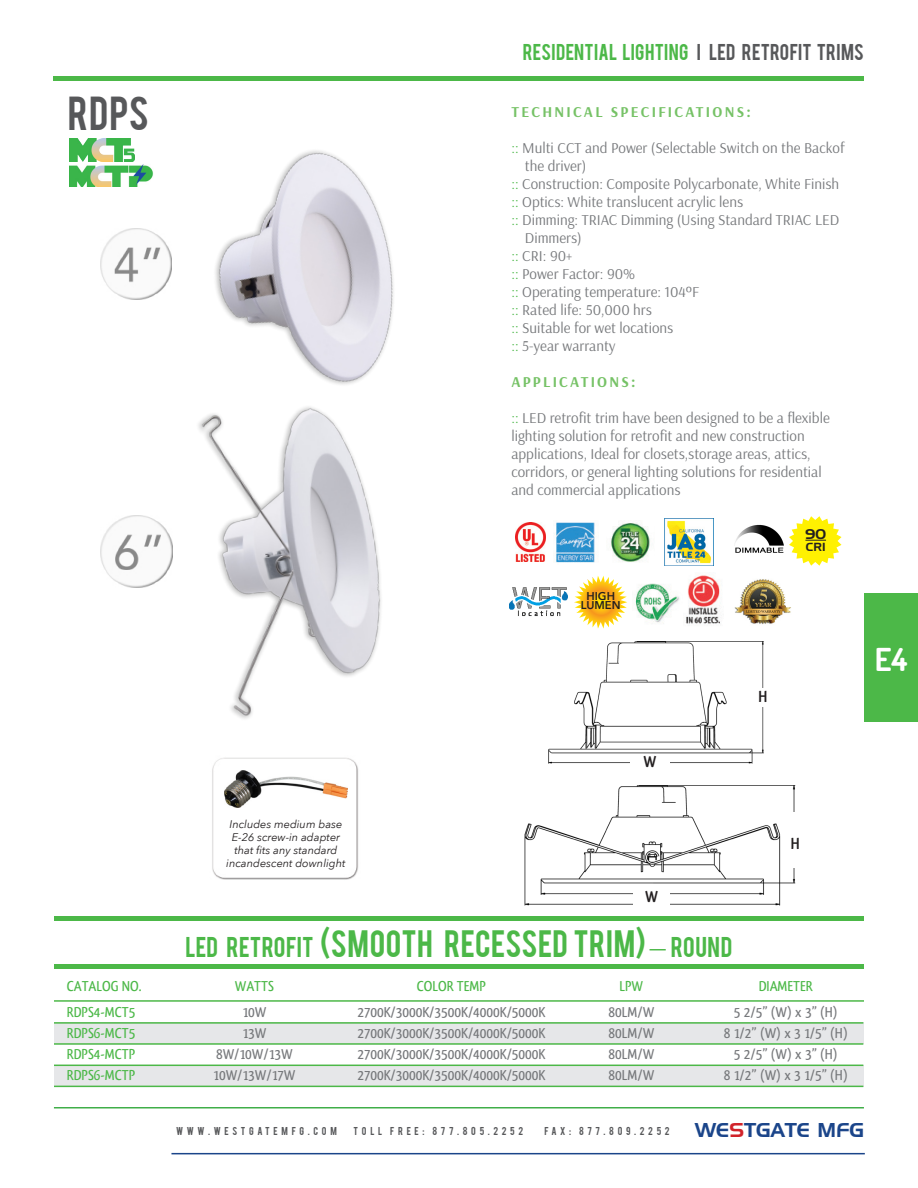
<style>
.page{position:relative;width:918px;height:1188px;background:#fff}
.page>*{position:absolute;margin:0;border:0;box-sizing:border-box;transform-origin:0 0}
.t1{font:37.5px "Bebas";color:#57585a}
.t2{font:700 31.5px "Dosis";color:#fff}
.t3{font:30px "Bebas";letter-spacing:.02em;color:#4cb848}
.t4{font:19.5px "Handel Gothic";color:#1b458a}
.t5{font:18px "Bebas";letter-spacing:.02em;color:#4cb848}
.Qlassick_bold_10pt{font:700 16.65px "Qlassik";color:#231f20}
.bullet-conent{font:15px/18px "Arsenal";color:#76787b}
.qlassik_med{font:500 15px "Qlassik";color:#76787b}
.green_glassik_med{font:500 15px "Qlassik";color:#4cb848}
.bullet-conent-2{font:700 15px "Arsenal";letter-spacing:.15em;color:#76c266}
.t6{font:13.8px "Handel Gothic";color:#231f20}
.t7{font:11.4px "Handel Gothic";color:#231f20}
.t8{font:600 11.25px "Avenir Next";color:#231f20}
.t9{font:italic 11.1px/13.2px "Avenir Next";color:#231f20;text-align:center}
.t10{font:9px "Bebas";letter-spacing:.4em;color:#57585a}
.s1{color:#57585a}
.s2{color:#4cb848}
.s3{font-size:22.5px}
.s4{font-family:"Avenir Next"}
.s5{color:#d1232a}
</style>
<div class="page">
<img style="left:69px;top:138px;width:65px;height:23px">
<img style="left:69px;top:164px;width:84px;height:22px">
<img style="left:549px;top:642px;width:215px;height:122px">
<div style="left:749px;top:689px;width:28px;height:18px;background:#fff"></div>
<div style="left:630px;top:755px;width:40px;height:18px;background:#fff"></div>
<div style="left:54px;top:1023px;width:810px;height:21px;background:#e6e7e9"></div>
<div style="left:54px;top:1065px;width:810px;height:21px;background:#e6e7e9"></div>
<hr style="left:54px;top:1000px;width:810px;height:2px;background:#4cb848">
<hr style="left:54px;top:1043px;width:809px;height:2px;background:#4cb848">
<hr style="left:54px;top:1086px;width:809px;height:1px;background:#4cb848">
<hr style="left:54px;top:1022px;width:809px;height:2px;background:#4cb848">
<hr style="left:54px;top:1065px;width:809px;height:1px;background:#4cb848">
<div style="left:54px;top:964px;width:810px;height:5px;background:#4cb848"></div>
<div style="left:54px;top:916px;width:810px;height:5px;background:#4cb848"></div>
<hr style="left:54px;top:77px;width:810px;height:4px;background:#4cb848">
<hr style="left:54px;top:1107px;width:810px;height:1px;background:#40ae49">
<hr style="left:171px;top:1153px;width:694px;height:1px;background:#1b458a">
<div style="left:864px;top:593px;width:54px;height:128px;background:#4cb848"></div>
<img style="left:100px;top:516px;width:72px;height:72px">
<img style="left:101px;top:228px;width:63px;height:72px">
<img style="left:164px;top:150px;width:230px;height:232px">
<img style="left:198px;top:382px;width:183px;height:337px">
<img style="left:212px;top:757px;width:147px;height:123px">
<img style="left:224px;top:771px;width:124px;height:37px">
<img style="left:735px;top:524px;width:49px;height:29px">
<img style="left:611px;top:523px;width:39px;height:39px">
<img style="left:635px;top:583px;width:45px;height:41px">
<img style="left:554px;top:522px;width:41px;height:41px">
<svg style="left:574px;top:576px;width:53px;height:53px"></svg>
<img style="left:516px;top:523px;width:29px;height:39px">
<img style="left:685px;top:575px;width:35px;height:49px">
<svg style="left:789px;top:516px;width:53px;height:50px"></svg>
<img style="left:734px;top:579px;width:57px;height:45px">
<img style="left:510px;top:587px;width:58px;height:29px">
<img style="left:525px;top:786px;width:271px;height:120px">
<div style="left:783px;top:813px;width:24px;height:55px;background:#fff"></div>
<div style="left:634px;top:890px;width:36px;height:25px;background:#fff"></div>
<img style="left:664px;top:519px;width:49px;height:47px">
<p class="t5" style="left:523px;top:39px;width:343px">RESIDENTIAL LIGHTING <span class="s1">I LED RETROFIT TRIMS</span></p>
<p class="t1" style="left:68px;top:86px;width:82px">RDPS</p>
<p class="bullet-conent-2" style="left:511px;top:101px;width:241px">TECHNICAL SPECIFICATIONS:</p>
<p class="bullet-conent" style="left:525px;top:138px;width:321px;text-indent:-14px"><span class="s2">::</span> Multi CCT and Power (Selectable Switch on the Backof the driver)</p>
<p class="bullet-conent" style="left:511px;top:174px;width:329px"><span class="s2">::</span> Construction: Composite Polycarbonate, White Finish</p>
<p class="bullet-conent" style="left:511px;top:192px;width:233px"><span class="s2">::</span> Optics: White translucent acrylic lens</p>
<p class="bullet-conent" style="left:525px;top:210px;width:316px;text-indent:-14px"><span class="s2">::</span> Dimming: TRIAC Dimming (Using Standard TRIAC LED<br>Dimmers)</p>
<p class="bullet-conent" style="left:511px;top:246px;width:62px"><span class="s2">::</span> CRI: 90+</p>
<p class="bullet-conent" style="left:511px;top:264px;width:125px"><span class="s2">::</span> Power Factor: 90%</p>
<p class="bullet-conent" style="left:511px;top:282px;width:189px"><span class="s2">::</span> Operating temperature: 104ºF</p>
<p class="bullet-conent" style="left:511px;top:300px;width:142px"><span class="s2">::</span> Rated life: 50,000 hrs</p>
<p class="bullet-conent" style="left:511px;top:318px;width:164px"><span class="s2">::</span> Suitable for wet locations</p>
<p class="bullet-conent" style="left:511px;top:336px;width:106px"><span class="s2">::</span> 5-year warranty</p>
<p class="bullet-conent-2" style="left:511px;top:371px;width:126px">APPLICATIONS:</p>
<p class="bullet-conent" style="left:511px;top:408px;width:320px"><span class="s2">::</span> LED retrofit trim have been designed to be a flexible</p>
<p class="bullet-conent" style="left:511px;top:426px;width:295px">lighting solution for retrofit and new construction</p>
<p class="bullet-conent" style="left:511px;top:444px;width:301px">applications, Ideal for closets,storage areas, attics,</p>
<p class="bullet-conent" style="left:511px;top:462px;width:312px">corridors, or general lighting solutions for residential</p>
<p class="bullet-conent" style="left:511px;top:480px;width:171px">and commercial applications</p>
<p class="t6" style="left:805px;top:528px;width:22px">90</p>
<p class="t7" style="left:806px;top:541px;width:21px">CRI</p>
<p class="t8" style="left:586px;top:587px;width:30px">HIGH</p>
<p class="t8" style="left:581px;top:596px;width:41px">LUMEN</p>
<p class="Qlassick_bold_10pt" style="left:759px;top:687px;width:11px">H</p>
<p class="t2" style="left:875px;top:639px;width:34px">E4</p>
<p class="t9" style="left:226px;top:817px;width:121px">Includes medium base<br>E-26 screw-in adapter that fits any standard incandescent downlight</p>
<p class="Qlassick_bold_10pt" style="left:643px;top:752px;width:14px">W</p>
<p class="Qlassick_bold_10pt" style="left:645px;top:887px;width:14px">W</p>
<p class="t3" style="left:186px;top:921px;width:548px"><span class="s3">LED RETROFIT</span> (SMOOTH RECESSED TRIM) <span class="s4">—</span> <span class="s3">ROUND</span></p>
<p class="Qlassick_bold_10pt" style="left:791px;top:833px;width:11px">H</p>
<p class="green_glassik_med" style="left:67px;top:977px;width:76px">CATALOG NO.</p>
<p class="green_glassik_med" style="left:235px;top:977px;width:41px">WATTS</p>
<p class="green_glassik_med" style="left:417px;top:977px;width:70px">COLOR TEMP</p>
<p class="green_glassik_med" style="left:620px;top:977px;width:25px">LPW</p>
<p class="green_glassik_med" style="left:759px;top:977px;width:55px">DIAMETER</p>
<p class="qlassik_med" style="left:242px;top:1003px;width:25px">10W</p>
<p class="qlassik_med" style="left:242px;top:1024px;width:25px">13W</p>
<p class="qlassik_med" style="left:216px;top:1045px;width:78px">8W/10W/13W</p>
<p class="qlassik_med" style="left:213px;top:1066px;width:84px">10W/13W/17W</p>
<p class="qlassik_med" style="left:734px;top:1003px;width:105px">5 2/5” (W) x 3” (H)</p>
<p class="qlassik_med" style="left:724px;top:1024px;width:125px">8 1/2” (W) x 3 1/5” (H)</p>
<p class="qlassik_med" style="left:734px;top:1045px;width:105px">5 2/5” (W) x 3” (H)</p>
<p class="qlassik_med" style="left:724px;top:1066px;width:125px">8 1/2” (W) x 3 1/5” (H)</p>
<p class="qlassik_med" style="left:357px;top:1003px;width:189px">2700K/3000K/3500K/4000K/5000K</p>
<p class="qlassik_med" style="left:357px;top:1024px;width:189px">2700K/3000K/3500K/4000K/5000K</p>
<p class="qlassik_med" style="left:357px;top:1045px;width:189px">2700K/3000K/3500K/4000K/5000K</p>
<p class="qlassik_med" style="left:357px;top:1066px;width:189px">2700K/3000K/3500K/4000K/5000K</p>
<p class="qlassik_med" style="left:609px;top:1003px;width:47px">80LM/W</p>
<p class="qlassik_med" style="left:609px;top:1024px;width:47px">80LM/W</p>
<p class="qlassik_med" style="left:609px;top:1045px;width:47px">80LM/W</p>
<p class="qlassik_med" style="left:609px;top:1066px;width:47px">80LM/W</p>
<p class="green_glassik_med" style="left:67px;top:1003px;width:70px">RDPS4-MCT5</p>
<p class="green_glassik_med" style="left:67px;top:1024px;width:70px">RDPS6-MCT5</p>
<p class="green_glassik_med" style="left:67px;top:1045px;width:70px">RDPS4-MCTP</p>
<p class="green_glassik_med" style="left:67px;top:1066px;width:70px">RDPS6-MCTP</p>
<p class="t10" style="left:176px;top:1124px;width:162px">WWW.WESTGATEMFG.COM</p>
<p class="t10" style="left:354px;top:1124px;width:171px">TOLL FREE: 877.805.2252</p>
<p class="t10" style="left:545px;top:1124px;width:127px">FAX: 877.809.2252</p>
<p class="t4" style="left:695px;top:1121px;width:171px">WE<span class="s5">S</span>TGATE MFG</p>
</div>
